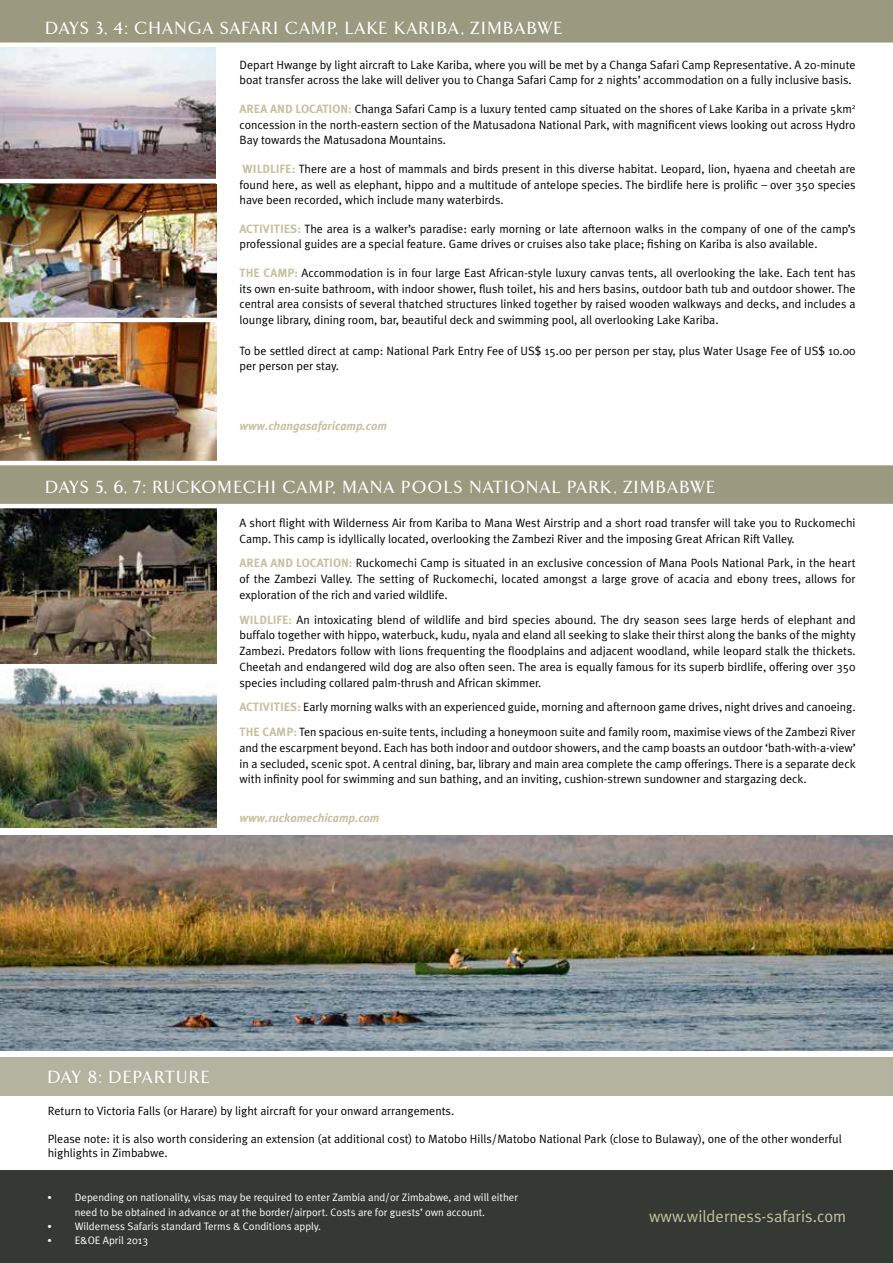
<style>
.page{position:relative;width:893px;height:1263px;background:#fff}
.page>*{position:absolute;margin:0;border:0;box-sizing:border-box;transform-origin:0 0}
.t1{font:500 18px "Arrow";letter-spacing:.1em;color:#fff}
.t2{font:16.5px "Meta Plus Normal";color:#c5c1a0}
.t3{font:12px/15.5px "Meta Plus Normal";color:#000}
.t4{font:italic 700 12px "Meta Plus";color:#c5c1a0}
.t5{font:10.8px/14.2px "Meta Plus Normal";color:#fff;text-align:center}
.s1{font-family:"Meta Plus";font-weight:700;color:#c5c1a0}
.s2{font-family:"Times"}
</style>
<div class="page">
<img style="left:0;top:322px;width:217px;height:139px">
<img style="left:0;top:47px;width:217px;height:271px">
<div style="left:0;top:0;width:893px;height:44px;background:#9b9a80"></div>
<div style="left:0;top:466px;width:893px;height:38px;background:#9b9a80"></div>
<div style="left:0;top:1170px;width:893px;height:93px;background:#343933"></div>
<hr style="left:0;top:43px;width:893px;height:4px;background:#fff">
<img style="left:0;top:508px;width:217px;height:319px">
<img style="left:0;top:835px;width:893px;height:215px">
<hr style="left:0;top:664px;width:227px;height:4px;background:#fff">
<div style="left:0;top:1057px;width:893px;height:38px;background:#b4b39f"></div>
<hr style="left:0;top:179px;width:225px;height:4px;background:#fff">
<h1 class="t1" style="left:46px;top:18px;width:518px">DAYS 3, 4: CHANGA SAFARI CAMP, LAKE KARIBA, ZIMBABWE</h1>
<p class="t3" style="left:240px;top:57px;width:618px">Depart Hwange by light aircraft to Lake Kariba, where you will be met by a Changa Safari Camp Representative. A 20-minute boat transfer across the lake will deliver you to Changa Safari Camp for 2 nights’ accommodation on a fully inclusive basis.</p>
<p class="t3" style="left:240px;top:101px;width:618px;text-align:justify"><span class="s1">AREA AND LOCATION:</span> Changa Safari Camp is a luxury tented camp situated on the shores of Lake Kariba in a private 5km<sup>2 </sup>concession in the north-eastern section of the Matusadona National Park, with magnificent views looking out across Hydro Bay towards the Matusadona Mountains.</p>
<p class="t3" style="left:240px;top:161px;width:618px;text-align:justify"><span class="s1">WILDLIFE:</span> There are a host of mammals and birds present in this diverse habitat. Leopard, lion, hyaena and cheetah are found here, as well as elephant, hippo and a multitude of antelope species. The birdlife here is prolific – over 350 species have been recorded, which include many waterbirds.</p>
<p class="t3" style="left:240px;top:221px;width:618px"><span class="s1">ACTIVITIES:</span> The area is a walker’s paradise: early morning or late afternoon walks in the company of one of the camp’s professional guides are a special feature. Game drives or cruises also take place; fishing on Kariba is also available.</p>
<p class="t3" style="left:240px;top:265px;width:618px;text-align:justify"><span class="s1">THE CAMP:</span> Accommodation is in four large East African-style luxury canvas tents, all overlooking the lake. Each tent has its own en-suite bathroom, with indoor shower, flush toilet, his and hers basins, outdoor bath tub and outdoor shower. The central area consists of several thatched structures linked together by raised wooden walkways and decks, and includes a lounge library, dining room, bar, beautiful deck and swimming pool, all overlooking Lake Kariba.</p>
<p class="t3" style="left:240px;top:343px;width:618px">To be settled direct at camp: National Park Entry Fee of U S$ 15.00 per person per stay, plus Water Usage Fee of U S$ 10.00 per person per stay.</p>
<p class="t4" style="left:240px;top:419px;width:149px">www.changasafaricamp.com</p>
<h1 class="t1" style="left:46px;top:478px;width:670px">DAYS 5, 6, 7: RUCKOMECHI CAMP, MANA POOLS NATIONAL PARK, ZIMBABWE</h1>
<p class="t3" style="left:240px;top:515px;width:618px">A short flight with Wilderness Air from Kariba to Mana West Airstrip and a short road transfer will take you to Ruckomechi<br>Camp. This camp is idyllically located, overlooking the Zambezi River and the imposing Great African Rift Valley.</p>
<p class="t3" style="left:240px;top:555px;width:618px;text-align:justify"><span class="s1">AREA AND LOCATION:</span> Ruckomechi Camp is situated in an exclusive concession of Mana Pools National Park, in the heart of the Zambezi Valley. The setting of Ruckomechi, located amongst a large grove of acacia and ebony trees, allows for exploration of the rich and varied wildlife.</p>
<p class="t3" style="left:240px;top:611px;width:618px;text-align:justify"><span class="s1">WILDLIFE:</span> An intoxicating blend of wildlife and bird species abound. The dry season sees large herds of elephant and buffalo together with hippo, waterbuck, kudu, nyala and eland all seeking to slake their thirst along the banks of the mighty Zambezi. Predators follow with lions frequenting the floodplains and adjacent woodland, while leopard stalk the thickets.<br>Cheetah and endangered wild dog are also often seen. The area is equally famous for its superb birdlife, offering over 350 species including collared palm-thrush and African skimmer.</p>
<p class="t3" style="left:240px;top:695px;width:618px;line-height:24.8px"><span class="s1">ACTIVITIES:</span> Early morning walks with an experienced guide, morning and afternoon game drives, night drives and canoeing.<br><span class="s1">THE CAMP:</span> Ten spacious en-suite tents, including a honeymoon suite and family room, maximise views of the Zambezi River</p>
<p class="t3" style="left:240px;top:740px;width:618px;text-align:justify">and the escarpment beyond. Each has both indoor and outdoor showers, and the camp boasts an outdoor ‘bath-with-a-view’ in a secluded, scenic spot. A central dining, bar, library and main area complete the camp offerings. There is a separate deck with infinity pool for swimming and sun bathing, and an inviting, cushion-strewn sundowner and stargazing deck.</p>
<p class="t4" style="left:240px;top:811px;width:141px">www.ruckomechicamp.com</p>
<h1 class="t1" style="left:48px;top:1068px;width:88px">DAY 8: DEPARTURE</h1>
<p class="t3" style="left:48px;top:1102px;width:408px">Return to Victoria Falls (or Harare) by light aircraft for your onward arrangements.</p>
<p class="t3" style="left:48px;top:1132px;width:795px;line-height:14.2px">Please note: it is also worth considering an extension (at additional cost) to Matobo Hills/Matobo National Park (close to Bulaway), one of the other wonderful highlights in Zimbabwe.</p>
<p class="t5" style="left:48px;top:1190px;width:472px"><span class="s2">•</span> Depending on nationality, visas may be required to enter Zambia and/or Zimbabwe, and will either need to be obtained in advance or at the border/airport. Costs are for guests’ own account.</p>
<p class="t5" style="left:48px;top:1219px;width:275px"><span class="s2">•</span> Wilderness Safaris standard Terms &amp; Conditions apply.</p>
<p class="t5" style="left:48px;top:1233px;width:102px"><span class="s2">•</span> E&amp;OE April 2013</p>
<h2 class="t2" style="left:649px;top:1207px;width:199px">www.wilderness-safaris.com</h2>
</div>
